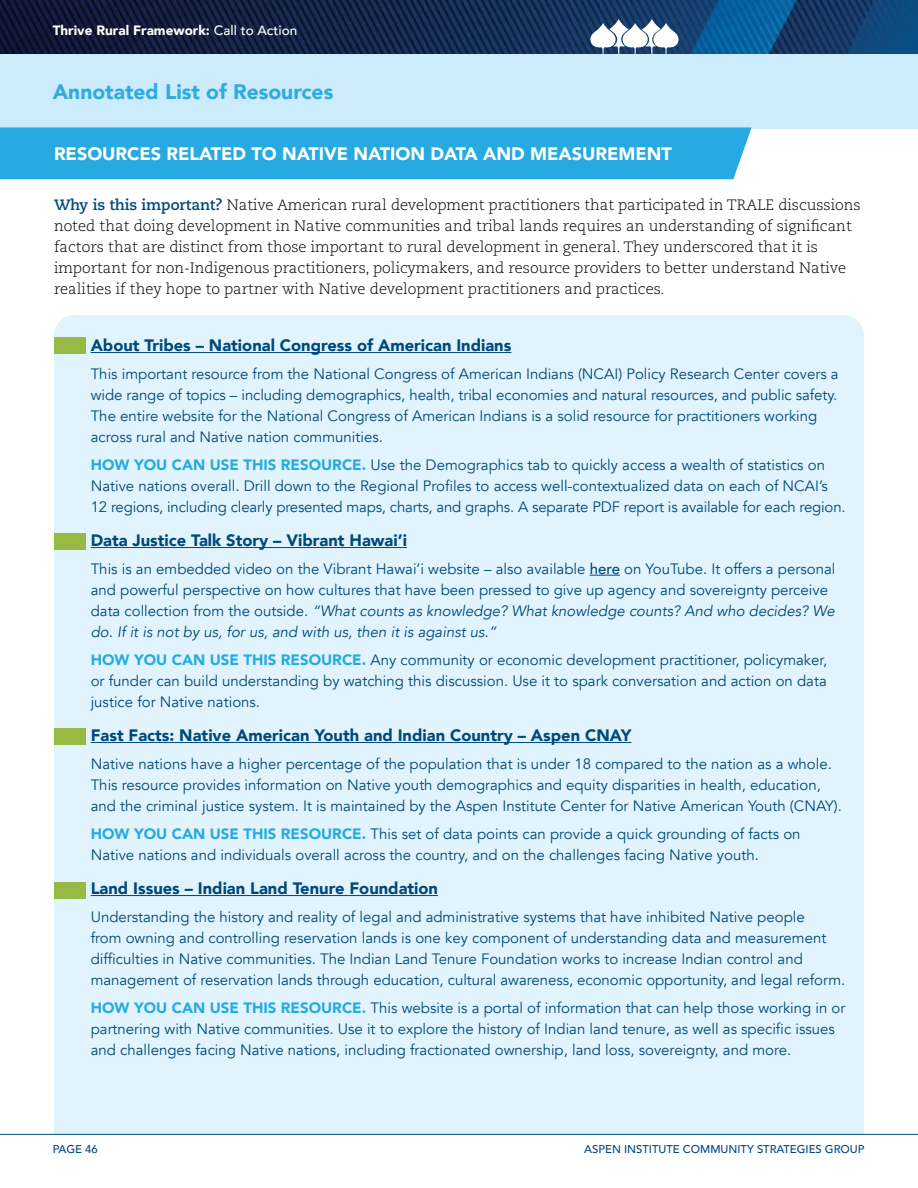
<style>
.page{position:relative;width:918px;height:1188px;background:#fff}
.page>*{position:absolute;margin:0;border:0;box-sizing:border-box;transform-origin:0 0}
.t1{font:900 21px "Avenir";color:#2fabe1}
.t2{font:900 18px "Avenir";color:#fff}
.t3{font:900 16.5px "Avenir";color:#00497c}
.t4{font:15px/21px "Avenir";color:#00497c}
.t5{font:300 15px/21px "Caecilia LT Pro 45";color:#000}
.t6{font:900 13.5px "Avenir";color:#fff}
.t7{font:500 11.25px "Avenir";color:#00497c}
.s1{font-weight:500}
.s2{font-family:"Caecilia LT Pro 75";font-weight:700;color:#00497c}
.s3{font-weight:900;color:#27aae1}
.s4{font-style:italic}
</style>
<div class="page">
<div style="left:0;top:54px;width:918px;height:75px;background:#ccecfc"></div>
<img style="left:0;top:0;width:918px;height:54px">
<svg style="left:590px;top:19px;width:89px;height:35px"></svg>
<div style="left:54px;top:315px;width:810px;height:819px;background:#e1f4fd"></div>
<div style="left:54px;top:534px;width:31px;height:16px;background:#96ba43"></div>
<div style="left:54px;top:729px;width:31px;height:16px;background:#96ba43"></div>
<div style="left:54px;top:882px;width:31px;height:17px;background:#96ba43"></div>
<hr style="left:0;top:1134px;width:918px;height:1px;background:#00497c">
<div style="left:0;top:127px;width:752px;height:52px;background:#27aae1"></div>
<hr style="left:91px;top:352px;width:420px;height:1px;background:#00497c">
<hr style="left:91px;top:547px;width:316px;height:1px;background:#00497c">
<hr style="left:590px;top:575px;width:30px;height:1px;background:#00497c">
<hr style="left:91px;top:742px;width:540px;height:1px;background:#00497c">
<hr style="left:91px;top:895px;width:347px;height:1px;background:#00497c">
<div style="left:54px;top:337px;width:31px;height:17px;background:#96ba43"></div>
<p class="t6" style="left:53px;top:19px;width:246px">Thrive Rural Framework: <span class="s1">Call to Action</span></p>
<h1 class="t1" style="left:53px;top:73px;width:282px">Annotated List of Resources</h1>
<p class="t2" style="left:54px;top:138px;width:619px">RESOURCES RELATED TO NATIVE NATION DATA AND MEASUREMENT</p>
<p class="t5" style="left:54px;top:194px;width:808px"><span class="s2">Why is this important?</span> Native American rural development practitioners that participated in TRALE discussions noted that doing development in Native communities and tribal lands requires an understanding of significant factors that are distinct from those important to rural development in general. They underscored that it is important for non-Indigenous practitioners, policymakers, and resource providers to better understand Native realities if they hope to partner with Native development practitioners and practices.</p>
<p class="t3" style="left:91px;top:331px;width:422px">About Tribes – National Congress of American Indians</p>
<p class="t4" style="left:91px;top:364px;width:749px">This important resource from the National Congress of American Indians (NCAI) Policy Research Center covers a wide range of topics – including demographics, health, tribal economies and natural resources, and public safety.<br>The entire website for the National Congress of American Indians is a solid resource for practitioners working across rural and Native nation communities.</p>
<p class="t4" style="left:91px;top:454px;width:756px"><span class="s3">HOW YOU CAN USE THIS RESOURCE.</span> Use the Demographics tab to quickly access a wealth of statistics on<br>Native nations overall. Drill down to the Regional Profiles to access well-contextualized data on each of NCAI’s<br>12 regions, including clearly presented maps, charts, and graphs. A separate PDF report is available for each region.</p>
<p class="t3" style="left:91px;top:526px;width:318px">Data Justice Talk Story – Vibrant Hawai’i</p>
<p class="t4" style="left:91px;top:559px;width:746px">This is an embedded video on the Vibrant Hawai’i website – also available <span class="s1">here</span> on YouTube. It offers a personal and powerful perspective on how cultures that have been pressed to give up agency and sovereignty perceive data collection from the outside. <span class="s4">“What counts as knowledge? What knowledge counts? And who decides? We do. If it is not by us, for us, and with us, then it is against us.”</span></p>
<p class="t4" style="left:91px;top:649px;width:738px;text-align:justify"><span class="s3">HOW YOU CAN USE THIS RESOURCE.</span> Any community or economic development practitioner, policymaker, or funder can build understanding by watching this discussion. Use it to spark conversation and action on data justice for Native nations.</p>
<p class="t3" style="left:91px;top:721px;width:542px">Fast Facts: Native American Youth and Indian Country – Aspen CNAY</p>
<p class="t4" style="left:91px;top:754px;width:753px">Native nations have a higher percentage of the population that is under 18 compared to the nation as a whole.<br>This resource provides information on Native youth demographics and equity disparities in health, education, and the criminal justice system. It is maintained by the Aspen Institute Center for Native American Youth (CNAY).</p>
<p class="t4" style="left:91px;top:823px;width:711px"><span class="s3">HOW YOU CAN USE THIS RESOURCE.</span> This set of data points can provide a quick grounding of facts on<br>Native nations and individuals overall across the country, and on the challenges facing Native youth.</p>
<p class="t3" style="left:91px;top:874px;width:349px">Land Issues – Indian Land Tenure Foundation</p>
<p class="t4" style="left:91px;top:907px;width:756px">Understanding the history and reality of legal and administrative systems that have inhibited Native people<br>from owning and controlling reservation lands is one key component of understanding data and measurement difficulties in Native communities. The Indian Land Tenure Foundation works to increase Indian control and management of reservation lands through education, cultural awareness, economic opportunity, and legal reform.</p>
<p class="t4" style="left:91px;top:997px;width:756px"><span class="s3">HOW YOU CAN USE THIS RESOURCE.</span> This website is a portal of information that can help those working in or partnering with Native communities. Use it to explore the history of Indian land tenure, as well as specific issues and challenges facing Native nations, including fractionated ownership, land loss, sovereignty, and more.</p>
<p class="t7" style="left:53px;top:1140px;width:47px">PAGE 46</p>
<p class="t7" style="left:584px;top:1140px;width:282px">ASPEN INSTITUTE COMMUNITY STRATEGIES GROUP</p>
</div>
